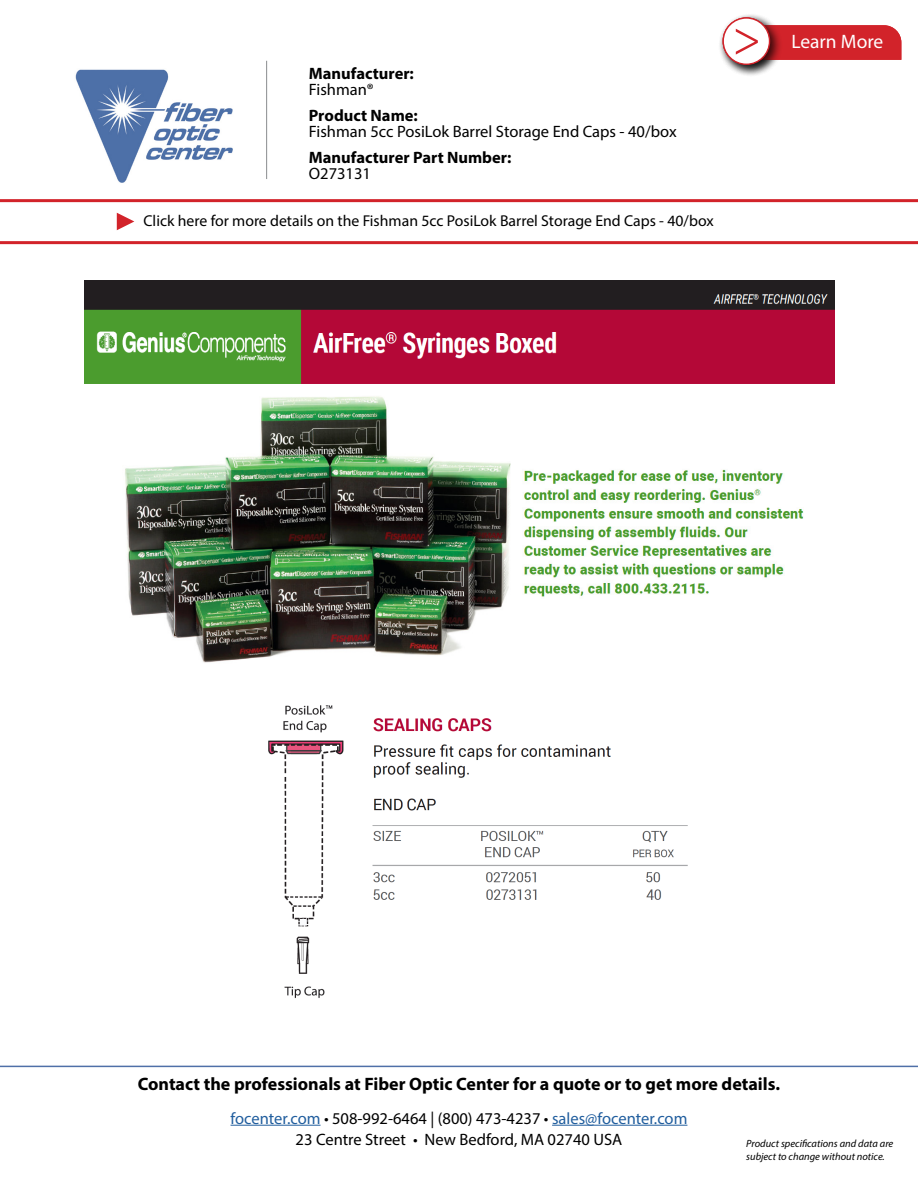
<style>
.page{position:relative;width:918px;height:1188px;background:#fff}
.page>*{position:absolute;margin:0;border:0;box-sizing:border-box;transform-origin:0 0}
.t1{font:51px "Minion Pro";color:#d2232a}
.t2{font:19.5px "Myriad Pro";color:#fff}
.t3{font:700 18px "Myriad Pro";color:#000}
.t4{font:16.5px/16.5px "Myriad Pro";color:#000}
.t5{font:16.5px "Myriad Pro";color:#215e9e}
.t6{font:700 16.5px/16.5px "Myriad Pro";color:#000}
.t7{font:15.75px "Myriad Pro";color:#000}
.t8{font:italic 10.5px "Myriad Pro";color:#000}
.s1{font-weight:400}
.s2{font-weight:700}
.s3{color:#000}
</style>
<div class="page">
<hr style="left:231px;top:1125px;width:90px;height:1px;background:#215e9e">
<hr style="left:552px;top:1125px;width:135px;height:1px;background:#215e9e">
<hr style="left:0;top:1066px;width:918px;height:1px;background:#4f70a8">
<img style="left:75px;top:69px;width:158px;height:114px">
<hr style="left:266px;top:61px;width:1px;height:118px;background:#8a8c8e">
<hr style="left:0;top:241px;width:918px;height:3px;background:#d2232a">
<svg style="left:117px;top:213px;width:17px;height:17px"></svg>
<div style="left:783px;top:25px;width:118px;height:35px;background:#d2232a"></div>
<div style="left:718px;top:13px;width:65px;height:64px;background:#000;opacity:.75"></div>
<div style="left:723px;top:18px;width:47px;height:46px;background:#fff;border-radius:50%"></div>
<div style="left:723px;top:17px;width:47px;height:48px;border:1px solid #d2232a;border-radius:50%"></div>
<hr style="left:0;top:199px;width:918px;height:3px;background:#d2232a">
<img style="left:268px;top:705px;width:76px;height:294px">
<img style="left:84px;top:281px;width:751px;height:103px">
<img style="left:125px;top:396px;width:679px;height:267px">
<img style="left:372px;top:718px;width:316px;height:165px">
<img style="left:373px;top:889px;width:289px;height:11px">
<p class="t6" style="left:309px;top:64px;width:107px">Manufacturer:<br><span class="s1">Fishman®</span></p>
<p class="t4" style="left:309px;top:107px;width:369px"><span class="s2">Product Name:<br></span>Fishman 5cc PosiLok Barrel Storage End Caps - 40/box</p>
<p class="t6" style="left:309px;top:148px;width:204px">Manufacturer Part Number:</p>
<p class="t4" style="left:309px;top:165px;width:64px">O273131</p>
<p class="t7" style="left:144px;top:211px;width:572px">Click here for more details on the Fishman 5cc PosiLok Barrel Storage End Caps - 40/box</p>
<p class="t1" style="left:733px;top:4px;width:30px">&gt;</p>
<p class="t2" style="left:791px;top:30px;width:93px">Learn More</p>
<p class="t3" style="left:138px;top:1072px;width:644px">Contact the professionals at Fiber Optic Center for a quote or to get more details.</p>
<p class="t5" style="left:231px;top:1108px;width:458px">focenter.com <span class="s3">• 508-992-6464 | (800) 473-4237 •</span> sales@focenter.com</p>
<p class="t4" style="left:296px;top:1131px;width:328px">23 Centre Street • New Bedford, MA 02740 USA</p>
<p class="t8" style="left:746px;top:1137px;width:149px">Product specifications and data are</p>
<p class="t8" style="left:746px;top:1150px;width:140px">subject to change without notice.</p>
</div>
